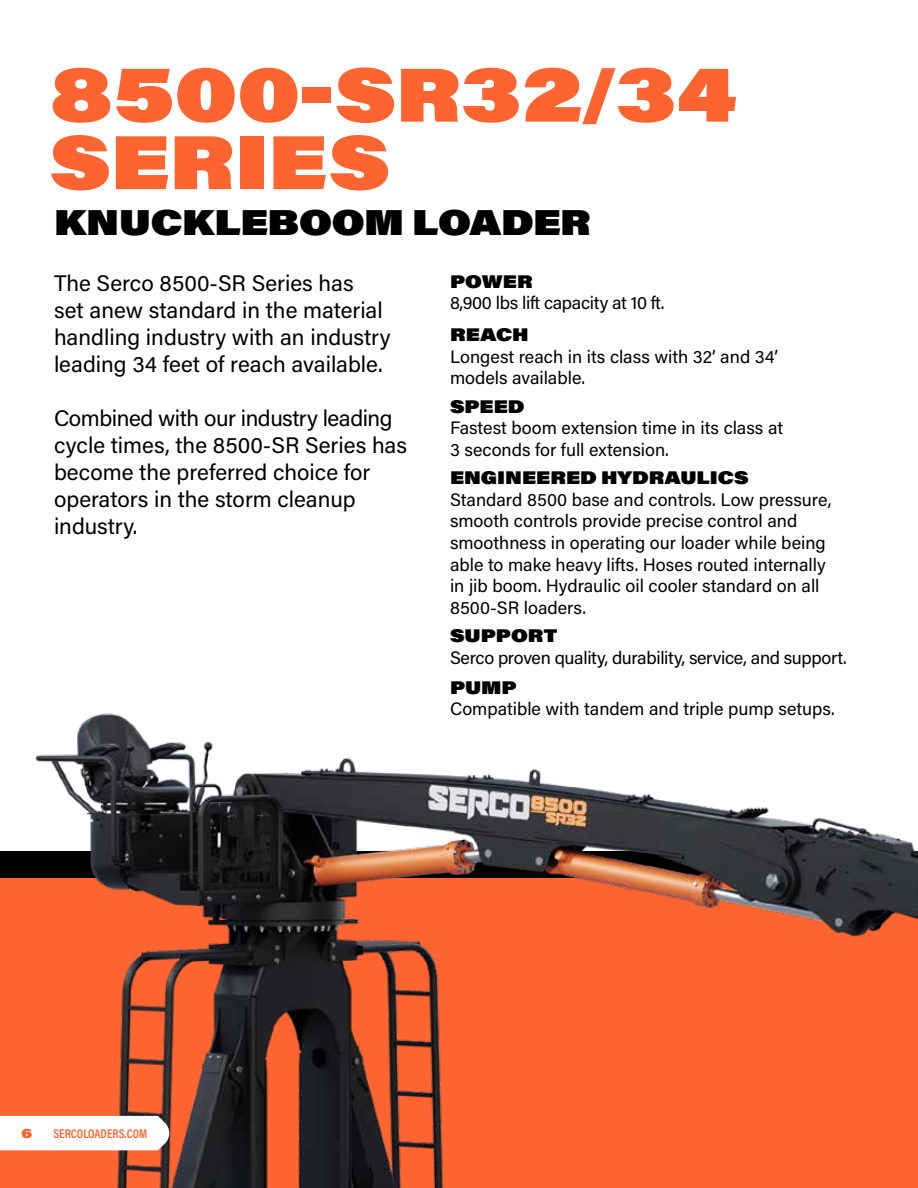
<style>
.page{position:relative;width:918px;height:1188px;background:#fff}
.page>*{position:absolute;margin:0;border:0;box-sizing:border-box;transform-origin:0 0}
.t1{font:900 75px/67.5px "Acumin Pro Wide";color:#ff6431}
.t2{font:900 35.25px "Acumin Pro Wide";letter-spacing:-.01em;color:#000}
.t3{font:22.5px/27px "Acumin Pro";color:#000}
.t4{font:18px/21.6px "Acumin Pro";color:#000}
.t5{font:18px "Acumin Pro";letter-spacing:-.02em;color:#000}
.t6{font:900 18px "Acumin Pro Wide";color:#000}
.t7{font:600 12.75px "Acumin Pro Cond";color:#ff6431}
.t8{font:900 12.75px "Acumin Pro Wide";color:#ff6431}
</style>
<div class="page">
<div style="left:0;top:851px;width:918px;height:27px;background:#000"></div>
<img style="left:20px;top:713px;width:898px;height:475px">
<svg style="left:20px;top:1116px;width:149px;height:34px"></svg>
<h1 class="t1" style="left:50px;top:57px;width:689px">8500-SR32/34<br>SERIES</h1>
<h2 class="t2" style="left:54px;top:195px;width:538px">KNUCKLEBOOM LOADER</h2>
<p class="t3" style="left:54px;top:269px;width:338px">The Serco 8500-SR Series has<br>set anew standard in the material handling industry with an industry leading 34 feet of reach available.</p>
<p class="t3" style="left:54px;top:404px;width:355px">Combined with our industry leading cycle times, the 8500-SR Series has become the preferred choice for operators in the storm cleanup industry.</p>
<p class="t6" style="left:450px;top:267px;width:84px">POWER</p>
<p class="t5" style="left:450px;top:291px;width:216px">8,900 lbs lift capacity at 10 ft.</p>
<p class="t6" style="left:450px;top:321px;width:80px">REACH</p>
<p class="t4" style="left:450px;top:345px;width:330px">Longest reach in its class with 32’ and 34’ models available.</p>
<p class="t6" style="left:450px;top:393px;width:76px">SPEED</p>
<p class="t4" style="left:450px;top:417px;width:335px">Fastest boom extension time in its class at<br>3 seconds for full extension.</p>
<p class="t6" style="left:450px;top:464px;width:300px">ENGINEERED HYDRAULICS</p>
<p class="t4" style="left:450px;top:488px;width:383px">Standard 8500 base and controls. Low pressure, smooth controls provide precise control and smoothness in operating our loader while being able to make heavy lifts. Hoses routed internally in jib boom. Hydraulic oil cooler standard on all 8500-SR loaders.</p>
<p class="t6" style="left:450px;top:622px;width:109px">SUPPORT</p>
<p class="t5" style="left:450px;top:645px;width:398px">Serco proven quality, durability, service, and support.</p>
<p class="t6" style="left:450px;top:673px;width:68px">PUMP</p>
<p class="t4" style="left:450px;top:697px;width:386px">Compatible with tandem and triple pump setups.</p>
<p class="t8" style="left:21px;top:1123px;width:12px">6</p>
<p class="t7" style="left:53px;top:1125px;width:95px">SERCOLOADERS.COM</p>
</div>
